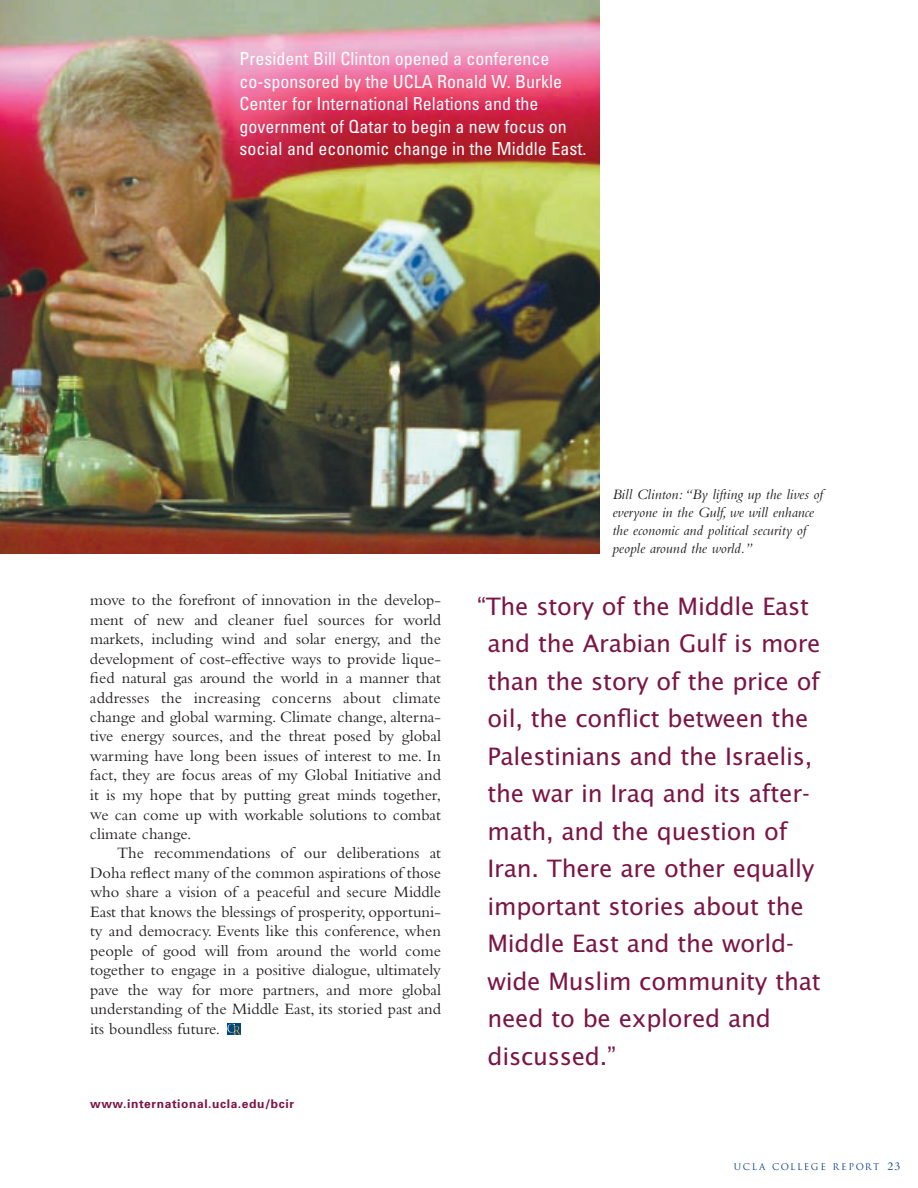
<style>
.page{position:relative;width:918px;height:1188px;background:#fff}
.page>*{position:absolute;margin:0;border:0;box-sizing:border-box;transform-origin:0 0}
.t1{font:24px/37.5px "Lucida Sans";letter-spacing:-.01em;color:#7b1545}
.t2{font:condensed 18px/22.5px "Univers";color:#fff}
.t3{font:16.5px/19.5px "Bembo";color:#231f20;text-align:justify}
.t4{font:italic 15px/18px "Bembo";color:#231f20}
.t5{font:700 12px "Univers";letter-spacing:.05em;color:#7b1545}
.t6{font:9px "Trajan";letter-spacing:.175em;color:#083e89}
.s1{font-family:"Bembo";font-size:12px}
</style>
<div class="page">
<img style="left:0;top:0;width:600px;height:553px">
<svg style="left:227px;top:1024px;width:14px;height:11px"></svg>
<p class="t2" style="left:240px;top:49px;width:348px">President Bill Clinton opened a conference co-sponsored by the UCLA Ronald W. Burkle Center for International Relations and the government of Qatar to begin a new focus on social and economic change in the Middle East.</p>
<p class="t3" style="left:90px;top:592px;width:353px">move to the forefront of innovation in the develop&shy;ment of new and cleaner fuel sources for world markets, including wind and solar energy, and the development of cost-effective ways to provide lique&shy;fied natural gas around the world in a manner that addresses the increasing concerns about climate change and global warming. Climate change, alterna&shy;tive energy sources, and the threat posed by global warming have long been issues of interest to me. In fact, they are focus areas of my Global Initiative and it is my hope that by putting great minds together, we can come up with workable solutions to combat climate change.</p>
<p class="t3" style="left:90px;top:845px;width:353px;text-indent:27px">The recommendations of our deliberations at Doha reflect many of the common aspirations of those who share a vision of a peaceful and secure Middle East that knows the blessings of prosperity, opportuni&shy;ty and democracy. Events like this conference, when people of good will from around the world come together to engage in a positive dialogue, ultimately pave the way for more partners, and more global understanding of the Middle East, its storied past and its boundless future.</p>
<p class="t5" style="left:90px;top:1099px;width:206px">www.international.ucla.edu/bcir</p>
<p class="t4" style="left:612px;top:487px;width:212px">Bill Clinton:“By lifting up the lives of everyone in the Gulf, we will enhance the economic and political security of people around the world.”</p>
<p class="t1" style="left:488px;top:587px;width:335px;text-indent:-10px">“The story of the Middle East and the Arabian Gulf is more than the story of the price of oil, the conflict between the<br>Palestinians and the Israelis, the war in Iraq and its after&shy;math, and the question of<br>Iran. There are other equally important stories about the<br>Middle East and the world&shy;wide Muslim community that need to be explored and discussed.”</p>
<p class="t6" style="left:734px;top:1162px;width:168px">UCLA COLLEGE REPORT <span class="s1">23</span></p>
</div>
